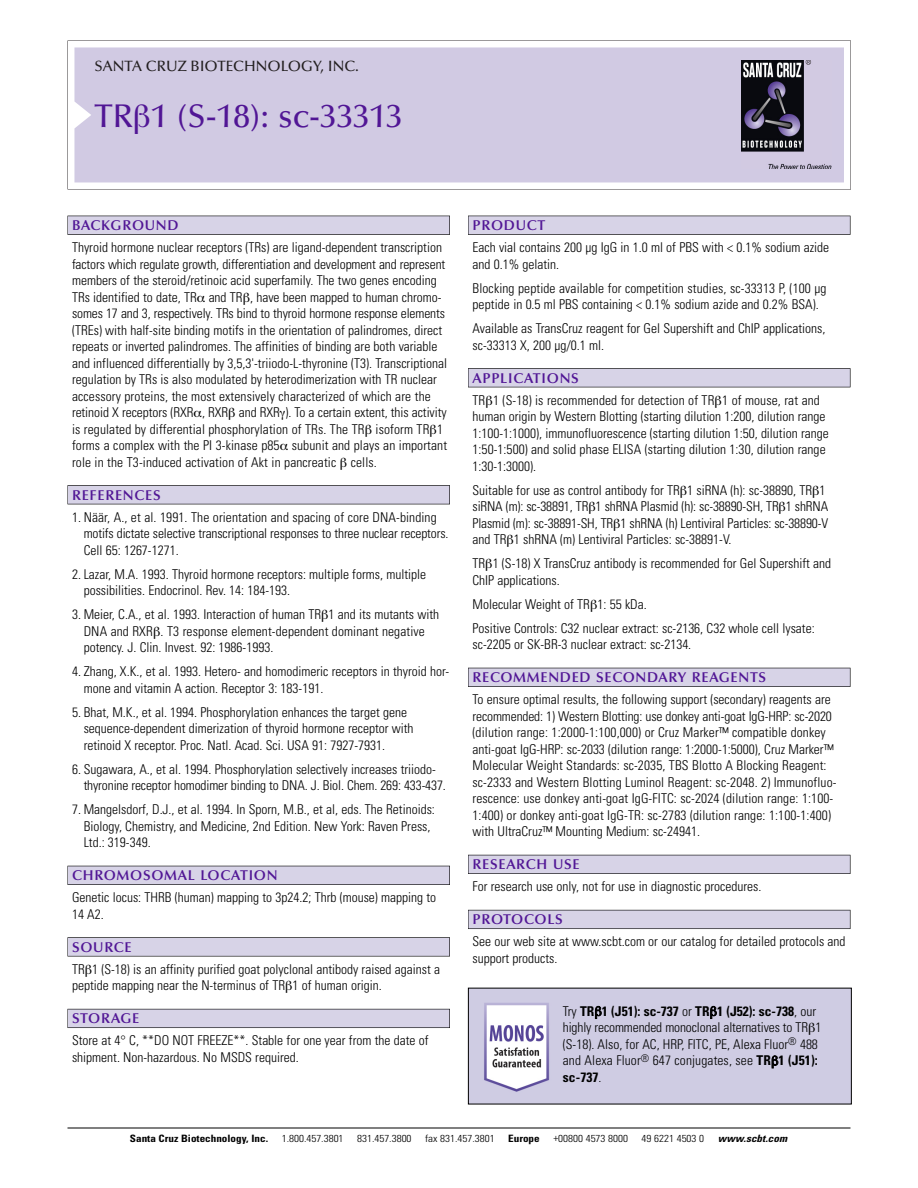
<style>
.page{position:relative;width:918px;height:1188px;background:#fff}
.page>*{position:absolute;margin:0;border:0;box-sizing:border-box;transform-origin:0 0}
.t1{font:500 33px "Optima";color:#511695}
.t2{font:500 15px "Optima";color:#231f20}
.t3{font:600 14.25px "Optima";letter-spacing:.05em;color:#511695}
.t4{font:300 condensed 13.5px/16.5px "Univers";color:#000}
.t5{font:300 condensed 10.2px "Univers";color:#000;scale:1.1 1}
.t6{font:700 condensed 10.2px "Univers";color:#000;scale:1.1 1}
.t7{font:italic 700 condensed 10.2px "Univers";letter-spacing:.005em;color:#000;scale:1.1 1}
.s1{font-weight:700}
</style>
<div class="page">
<svg style="left:68px;top:40px;width:783px;height:149px"></svg>
<div style="left:74px;top:47px;width:770px;height:135px;background:#d1cae3"></div>
<img style="left:741px;top:60px;width:90px;height:108px">
<div style="left:68px;top:216px;width:382px;height:19px;background:#525155"></div>
<div style="left:68px;top:216px;width:381px;height:18px;background:#d7d3e7"></div>
<div style="left:68px;top:485px;width:382px;height:19px;background:#525155"></div>
<div style="left:68px;top:486px;width:381px;height:18px;background:#d7d3e7"></div>
<div style="left:68px;top:866px;width:382px;height:19px;background:#525158"></div>
<div style="left:68px;top:866px;width:381px;height:18px;background:#d7d3e7"></div>
<div style="left:68px;top:937px;width:382px;height:19px;background:#575759"></div>
<div style="left:68px;top:938px;width:381px;height:18px;background:#d7d3e7"></div>
<div style="left:68px;top:1009px;width:382px;height:19px;background:#5b5a62"></div>
<div style="left:68px;top:1009px;width:381px;height:18px;background:#d7d3e7"></div>
<div style="left:468px;top:216px;width:382px;height:19px;background:#525155"></div>
<div style="left:468px;top:216px;width:382px;height:18px;background:#d7d3e7"></div>
<div style="left:468px;top:368px;width:382px;height:19px;background:#525155"></div>
<div style="left:468px;top:369px;width:382px;height:18px;background:#d7d3e7"></div>
<div style="left:468px;top:668px;width:382px;height:19px;background:#525158"></div>
<div style="left:468px;top:668px;width:382px;height:18px;background:#d7d3e7"></div>
<div style="left:468px;top:855px;width:382px;height:19px;background:#54535a"></div>
<div style="left:468px;top:855px;width:382px;height:18px;background:#d7d3e7"></div>
<div style="left:468px;top:910px;width:382px;height:19px;background:#5b5a62"></div>
<div style="left:468px;top:910px;width:382px;height:18px;background:#d7d3e7"></div>
<hr style="left:68px;top:1128px;width:782px;height:1px;background:#000">
<img style="left:470px;top:990px;width:380px;height:112px">
<svg style="left:135px;top:105px;width:15px;height:29px"></svg>
<svg style="left:595px;top:1006px;width:6px;height:13px"></svg>
<svg style="left:711px;top:1006px;width:5px;height:13px"></svg>
<svg style="left:809px;top:1023px;width:6px;height:12px"></svg>
<svg style="left:772px;top:1056px;width:6px;height:12px"></svg>
<p class="t2" style="left:94px;top:61px;width:266px">SANTA CRUZ BIOTECHNOLOGY, INC.</p>
<h1 class="t1" style="left:94px;top:103px;width:310px">TR 1 (S-18): sc-33313</h1>
<p class="t3" style="left:72px;top:219px;width:108px">BACKGROUND</p>
<p class="t4" style="left:72px;top:240px;width:377px">Thyroid hormone nuclear receptors (TRs) are ligand-dependent transcription factors which regulate growth, differentiation and development and represent members of the steroid/retinoic acid superfamily. The two genes encoding TRs identified to date, TR and TR , have been mapped to human chromo&shy;somes 17 and 3, respectively. TRs bind to thyroid hormone response elements (TREs) with half-site binding motifs in the orientation of palindromes, direct repeats or inverted palindromes. The affinities of binding are both variable and influenced differentially by 3,5,3'-triiodo-L-thyronine (T3). Transcriptional regulation by TRs is also modulated by heterodimerization with TR nuclear accessory proteins, the most extensively characterized of which are the retinoid X receptors (RXR , RXR and RXR ). To a certain extent, this activity is regulated by differential phosphorylation of TRs. The TR isoform TR 1 forms a complex with the PI 3-kinase p85 subunit and plays an important role in the T3-induced activation of Akt in pancreatic cells.</p>
<p class="t3" style="left:72px;top:489px;width:90px">REFERENCES</p>
<p class="t4" style="left:84px;top:510px;width:366px;text-indent:-12px">1. Näär, A., et al. 1991. The orientation and spacing of core DNA-binding motifs dictate selective transcriptional responses to three nuclear receptors.<br>Cell 65: 1267-1271.</p>
<p class="t4" style="left:84px;top:567px;width:344px;text-indent:-12px">2. Lazar, M.A. 1993. Thyroid hormone receptors: multiple forms, multiple possibilities. Endocrinol. Rev. 14: 184-193.</p>
<p class="t4" style="left:84px;top:607px;width:357px;text-indent:-12px">3. Meier, C.A., et al. 1993. Interaction of human TR 1 and its mutants with<br>DNA and RXR . T3 response element-dependent dominant negative potency. J. Clin. Invest. 92: 1986-1993.</p>
<p class="t4" style="left:84px;top:664px;width:367px;text-indent:-12px">4. Zhang, X.K., et al. 1993. Hetero- and homodimeric receptors in thyroid hor&shy;mone and vitamin A action. Receptor 3: 183-191.</p>
<p class="t4" style="left:84px;top:705px;width:331px;text-indent:-12px">5. Bhat, M.K., et al. 1994. Phosphorylation enhances the target gene sequence-dependent dimerization of thyroid hormone receptor with retinoid X receptor. Proc. Natl. Acad. Sci. USA 91: 7927-7931.</p>
<p class="t4" style="left:84px;top:762px;width:364px;text-indent:-12px">6. Sugawara, A., et al. 1994. Phosphorylation selectively increases triiodo&shy;thyronine receptor homodimer binding to DNA. J. Biol. Chem. 269: 433-437.</p>
<p class="t4" style="left:84px;top:802px;width:353px;text-indent:-12px">7. Mangelsdorf, D.J., et al. 1994. In Sporn, M.B., et al, eds. The Retinoids:<br>Biology, Chemistry, and Medicine, 2nd Edition. New York: Raven Press,<br>Ltd.: 319-349.</p>
<p class="t3" style="left:72px;top:870px;width:207px">CHROMOSOMAL LOCATION</p>
<p class="t4" style="left:72px;top:890px;width:366px">Genetic locus: THRB (human) mapping to 3p24.2; Thrb (mouse) mapping to<br>14 A2.</p>
<p class="t3" style="left:72px;top:941px;width:61px">SOURCE</p>
<p class="t4" style="left:72px;top:962px;width:370px">TR 1 (S-18) is an affinity purified goat polyclonal antibody raised against a peptide mapping near the N-terminus of TR 1 of human origin.</p>
<p class="t3" style="left:72px;top:1013px;width:69px">STORAGE</p>
<p class="t4" style="left:72px;top:1033px;width:358px">Store at 4° C, **DO NOT FREEZE**. Stable for one year from the date of shipment. Non-hazardous. No MSDS required.</p>
<p class="t3" style="left:473px;top:219px;width:74px">PRODUCT</p>
<p class="t4" style="left:473px;top:240px;width:358px">Each vial contains 200 µg IgG in 1.0 ml of PBS with &lt; 0.1% sodium azide and 0.1% gelatin.</p>
<p class="t4" style="left:473px;top:281px;width:356px">Blocking peptide available for competition studies, sc-33313 P, (100 µg peptide in 0.5 ml PBS containing &lt; 0.1% sodium azide and 0.2% BSA).</p>
<p class="t4" style="left:473px;top:321px;width:354px">Available as TransCruz reagent for Gel Supershift and ChIP applications, sc-33313 X, 200 µg/0.1 ml.</p>
<p class="t3" style="left:473px;top:372px;width:108px">APPLICATIONS</p>
<p class="t4" style="left:473px;top:393px;width:358px">TR 1 (S-18) is recommended for detection of TR 1 of mouse, rat and human origin by Western Blotting (starting dilution 1:200, dilution range 1:100-1:1000), immunofluorescence (starting dilution 1:50, dilution range 1:50-1:500) and solid phase ELISA (starting dilution 1:30, dilution range 1:30-1:3000).</p>
<p class="t4" style="left:473px;top:483px;width:357px">Suitable for use as control antibody for TR 1 siRNA (h): sc-38890, TR 1 siRNA (m): sc-38891, TR 1 shRNA Plasmid (h): sc-38890-SH, TR 1 shRNA Plasmid (m): sc-38891-SH, TR 1 shRNA (h) Lentiviral Particles: sc-38890-V and TR 1 shRNA (m) Lentiviral Particles: sc-38891-V.</p>
<p class="t4" style="left:473px;top:556px;width:360px">TR 1 (S-18) X TransCruz antibody is recommended for Gel Supershift and<br>ChIP applications.</p>
<p class="t4" style="left:473px;top:593px;width:344px;line-height:24px">Molecular Weight of TR 1: 55 kDa.<br>Positive Controls: C32 nuclear extract: sc-2136, C32 whole cell lysate:</p>
<p class="t4" style="left:473px;top:637px;width:220px">sc-2205 or SK-BR-3 nuclear extract: sc-2134.</p>
<p class="t3" style="left:473px;top:672px;width:295px">RECOMMENDED SECONDARY REAGENTS</p>
<p class="t4" style="left:473px;top:692px;width:366px">To ensure optimal results, the following support (secondary) reagents are recommended: 1) Western Blotting: use donkey anti-goat IgG-HRP: sc-2020 (dilution range: 1:2000-1:100,000) or Cruz Marker™ compatible donkey anti-goat IgG-HRP: sc-2033 (dilution range: 1:2000-1:5000), Cruz Marker™ Molecular Weight Standards: sc-2035, TBS Blotto A Blocking Reagent: sc-2333 and Western Blotting Luminol Reagent: sc-2048. 2) Immunofluo&shy;rescence: use donkey anti-goat IgG-FITC: sc-2024 (dilution range: 1:100- 1:400) or donkey anti-goat IgG-TR: sc-2783 (dilution range: 1:100-1:400) with UltraCruz™ Mounting Medium: sc-24941.</p>
<p class="t3" style="left:473px;top:859px;width:109px">RESEARCH USE</p>
<p class="t4" style="left:473px;top:879px;width:290px">For research use only, not for use in diagnostic procedures.</p>
<p class="t3" style="left:473px;top:914px;width:92px">PROTOCOLS</p>
<p class="t4" style="left:473px;top:934px;width:375px">See our web site at www.scbt.com or our catalog for detailed protocols and support products.</p>
<p class="t4" style="left:563px;top:1004px;width:260px">Try <span class="s1">TR 1 (J51): sc-737</span> or <span class="s1">TR 1 (J52): sc-738</span>, our highly recommended monoclonal alternatives to TR 1 (S-18). Also, for AC, HRP, FITC, PE, Alexa Fluor<sup>®</sup> 488 and Alexa Fluor<sup>®</sup> 647 conjugates, see <span class="s1">TR 1 (J51): sc-737</span>.</p>
<p class="t6" style="left:130px;top:1135px;width:127px">Santa Cruz Biotechnology, Inc.</p>
<p class="t5" style="left:282px;top:1135px;width:58px">1.800.457.3801</p>
<p class="t5" style="left:357px;top:1135px;width:51px">831.457.3800</p>
<p class="t5" style="left:425px;top:1135px;width:65px">fax 831.457.3801</p>
<p class="t6" style="left:508px;top:1135px;width:30px">Europe</p>
<p class="t5" style="left:553px;top:1135px;width:69px">+00800 4573 8000</p>
<p class="t5" style="left:642px;top:1135px;width:58px">49 6221 4503 0</p>
<p class="t7" style="left:718px;top:1135px;width:64px">www.scbt.com</p>
</div>
